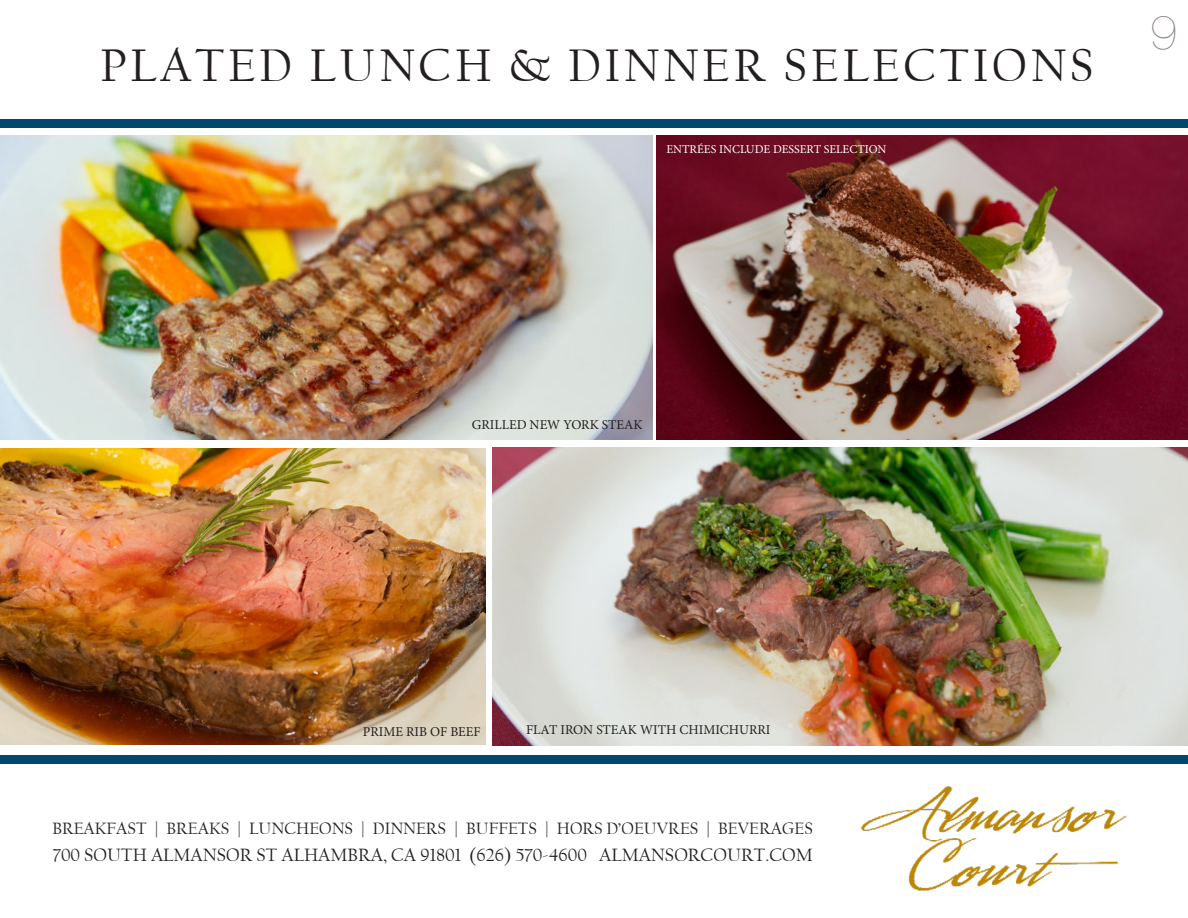
<style>
.page{position:relative;width:1188px;height:918px;background:#fff}
.page>*{position:absolute;margin:0;border:0;box-sizing:border-box;transform-origin:0 0}
.t1{font:48px "Californian FB";letter-spacing:.075em;color:#231f20}
.t2{font:200 48px "Helvetica Neue";color:#887f7f}
.t3{font:18.75px "Californian FB";color:#231f20}
.t4{font:17.25px "Californian FB";color:#231f20}
.t5{font:13.5px "Minion Pro";color:#231f20}
.t6{font:12px "Minion Pro";color:#fff}
</style>
<div class="page">
<div style="left:0;top:119px;width:1188px;height:9px;background:#00486d"></div>
<div style="left:0;top:755px;width:1188px;height:9px;background:#00486d"></div>
<img style="left:0;top:449px;width:486px;height:295px">
<img style="left:861px;top:786px;width:265px;height:105px">
<img style="left:492px;top:448px;width:696px;height:298px">
<img style="left:0;top:136px;width:652px;height:304px">
<img style="left:657px;top:135px;width:531px;height:304px">
<h1 class="t1" style="left:100px;top:39px;width:995px">PLATED LUNCH &amp; DINNER SELECTIONS</h1>
<p class="t6" style="left:666px;top:141px;width:222px">ENTRÉES INCLUDE DESSERT SELECTION</p>
<h1 class="t2" style="left:1150px;top:-5px;width:28px">9</h1>
<p class="t5" style="left:472px;top:415px;width:172px">GRILLED NEW YORK STEAK</p>
<p class="t5" style="left:363px;top:723px;width:119px">PRIME RIB OF BEEF</p>
<p class="t5" style="left:526px;top:720px;width:246px">FLAT IRON STEAK WITH CHIMICHURRI</p>
<p class="t4" style="left:52px;top:818px;width:762px">BREAKFAST | BREAKS | LUNCHEONS | DINNERS | BUFFETS | HORS D’OEUVRES | BEVERAGES</p>
<p class="t3" style="left:53px;top:844px;width:762px">700 SOUTH ALMANSOR ST ALHAMBRA, CA 91801 (626) 570-4600 ALMANSORCOURT.COM</p>
</div>
